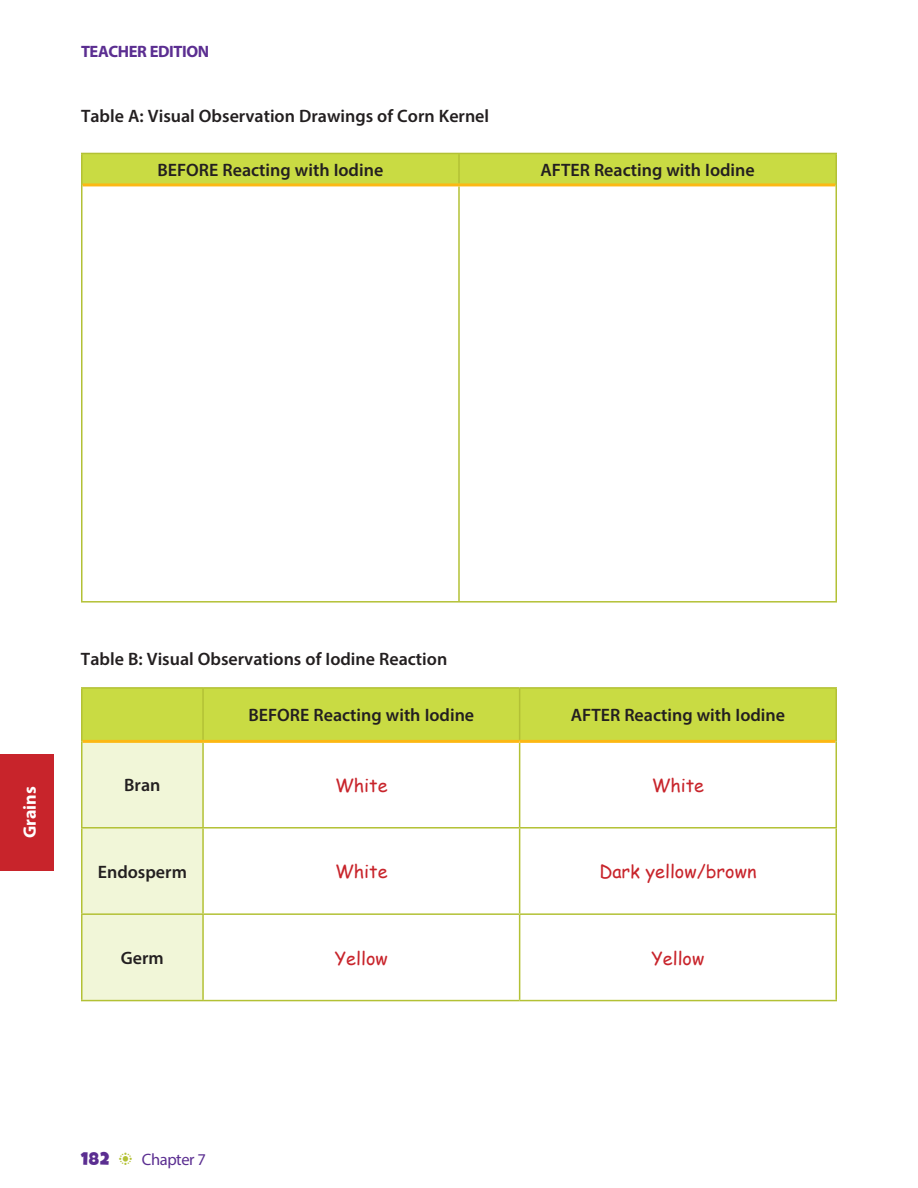
<style>
.page{position:relative;width:918px;height:1188px;background:#fff}
.page>*{position:absolute;margin:0;border:0;box-sizing:border-box;transform-origin:0 0}
.body{font:600 18px "Myriad Pro";color:#231f20}
.body-2{font:18px "Comic Sans MS";color:#c8242b}
.t1{font:700 18px "Myriad Pro";color:#fff}
.t2{font:700 16.5px "Myriad Pro";letter-spacing:-.025em;color:#5b2e91}
.t3{font:16.5px "Myriad Pro";letter-spacing:-.025em;color:#5b2e91}
.s1{font-family:"Luckiest Guy";font-size:18px}
.s2{font-family:"Monotype Sorts";font-size:18px;color:#b3c135}
</style>
<div class="page">
<div style="left:0;top:754px;width:54px;height:116px;background:#c8242b"></div>
<div style="left:82px;top:154px;width:753px;height:29px;background:#c9db43"></div>
<hr style="left:458px;top:154px;width:2px;height:29px;background:#b3c135">
<hr style="left:458px;top:186px;width:2px;height:415px;background:#b3c135">
<hr style="left:81px;top:153px;width:378px;height:1px;background:#b3c135">
<hr style="left:81px;top:154px;width:1px;height:31px;background:#b3c135">
<hr style="left:459px;top:153px;width:378px;height:1px;background:#b3c135">
<hr style="left:835px;top:154px;width:2px;height:31px;background:#b3c135">
<hr style="left:82px;top:183px;width:377px;height:3px;background:#fcb814">
<hr style="left:459px;top:183px;width:376px;height:3px;background:#fcb814">
<hr style="left:81px;top:185px;width:1px;height:416px;background:#b3c135">
<hr style="left:835px;top:185px;width:2px;height:416px;background:#b3c135">
<hr style="left:81px;top:601px;width:378px;height:2px;background:#b3c135">
<hr style="left:459px;top:601px;width:378px;height:2px;background:#b3c135">
<svg style="left:82px;top:689px;width:753px;height:311px;background:#dae684"></svg>
<svg style="left:204px;top:743px;width:631px;height:257px"></svg>
<hr style="left:202px;top:689px;width:2px;height:51px;background:#b3c135">
<hr style="left:519px;top:689px;width:1px;height:51px;background:#b3c135">
<hr style="left:519px;top:743px;width:1px;height:84px;background:#b3c135">
<hr style="left:81px;top:827px;width:122px;height:2px;background:#b3c135">
<hr style="left:203px;top:827px;width:317px;height:2px;background:#b3c135">
<hr style="left:520px;top:827px;width:317px;height:2px;background:#b3c135">
<hr style="left:519px;top:829px;width:1px;height:84px;background:#b3c135">
<hr style="left:81px;top:913px;width:122px;height:2px;background:#b3c135">
<hr style="left:203px;top:913px;width:317px;height:2px;background:#b3c135">
<hr style="left:520px;top:913px;width:317px;height:2px;background:#b3c135">
<hr style="left:519px;top:915px;width:1px;height:85px;background:#b3c135">
<hr style="left:81px;top:687px;width:122px;height:2px;background:#b3c135">
<hr style="left:81px;top:689px;width:1px;height:52px;background:#b3c135">
<hr style="left:203px;top:687px;width:317px;height:2px;background:#b3c135">
<hr style="left:520px;top:687px;width:317px;height:2px;background:#b3c135">
<hr style="left:835px;top:689px;width:2px;height:52px;background:#b3c135">
<hr style="left:82px;top:740px;width:121px;height:3px;background:#fcb814">
<hr style="left:81px;top:741px;width:1px;height:86px;background:#b3c135">
<hr style="left:81px;top:829px;width:1px;height:84px;background:#b3c135">
<hr style="left:81px;top:915px;width:1px;height:85px;background:#b3c135">
<hr style="left:81px;top:1000px;width:122px;height:1px;background:#b3c135">
<hr style="left:203px;top:740px;width:317px;height:3px;background:#fcb814">
<hr style="left:520px;top:740px;width:315px;height:3px;background:#fcb814">
<hr style="left:202px;top:743px;width:2px;height:84px;background:#b3c135">
<hr style="left:835px;top:741px;width:2px;height:86px;background:#b3c135">
<hr style="left:202px;top:829px;width:2px;height:84px;background:#b3c135">
<hr style="left:835px;top:829px;width:2px;height:84px;background:#b3c135">
<hr style="left:202px;top:915px;width:2px;height:85px;background:#b3c135">
<hr style="left:835px;top:915px;width:2px;height:85px;background:#b3c135">
<hr style="left:203px;top:1000px;width:317px;height:1px;background:#b3c135">
<hr style="left:520px;top:1000px;width:317px;height:1px;background:#b3c135">
<p class="t2" style="left:81px;top:41px;width:130px">TEACHER EDITION</p>
<p class="body" style="left:81px;top:104px;width:410px">Table A: Visual Observation Drawings of Corn Kernel</p>
<p class="body" style="left:157px;top:158px;width:227px">BEFORE Reacting with Iodine</p>
<p class="body" style="left:540px;top:158px;width:216px">AFTER Reacting with Iodine</p>
<p class="t1" style="left:18px;top:838px;width:53px;rotate:-90deg">Grains</p>
<p class="body" style="left:81px;top:647px;width:368px">Table B: Visual Observations of Iodine Reaction</p>
<p class="body" style="left:248px;top:704px;width:227px">BEFORE Reacting with Iodine</p>
<p class="body" style="left:571px;top:704px;width:216px">AFTER Reacting with Iodine</p>
<p class="body" style="left:124px;top:774px;width:38px">Bran</p>
<p class="body-2" style="left:335px;top:772px;width:54px">White</p>
<p class="body-2" style="left:652px;top:772px;width:54px">White</p>
<p class="body" style="left:98px;top:860px;width:91px">Endosperm</p>
<p class="body-2" style="left:335px;top:858px;width:54px">White</p>
<p class="body-2" style="left:599px;top:858px;width:159px">Dark yellow/brown</p>
<p class="body" style="left:121px;top:947px;width:44px">Germ</p>
<p class="body-2" style="left:335px;top:945px;width:54px">Yellow</p>
<p class="body-2" style="left:651px;top:945px;width:54px">Yellow</p>
<p class="t3" style="left:81px;top:1149px;width:127px"><span class="s1">182</span> <span class="s2">b</span> Chapter 7</p>
</div>
